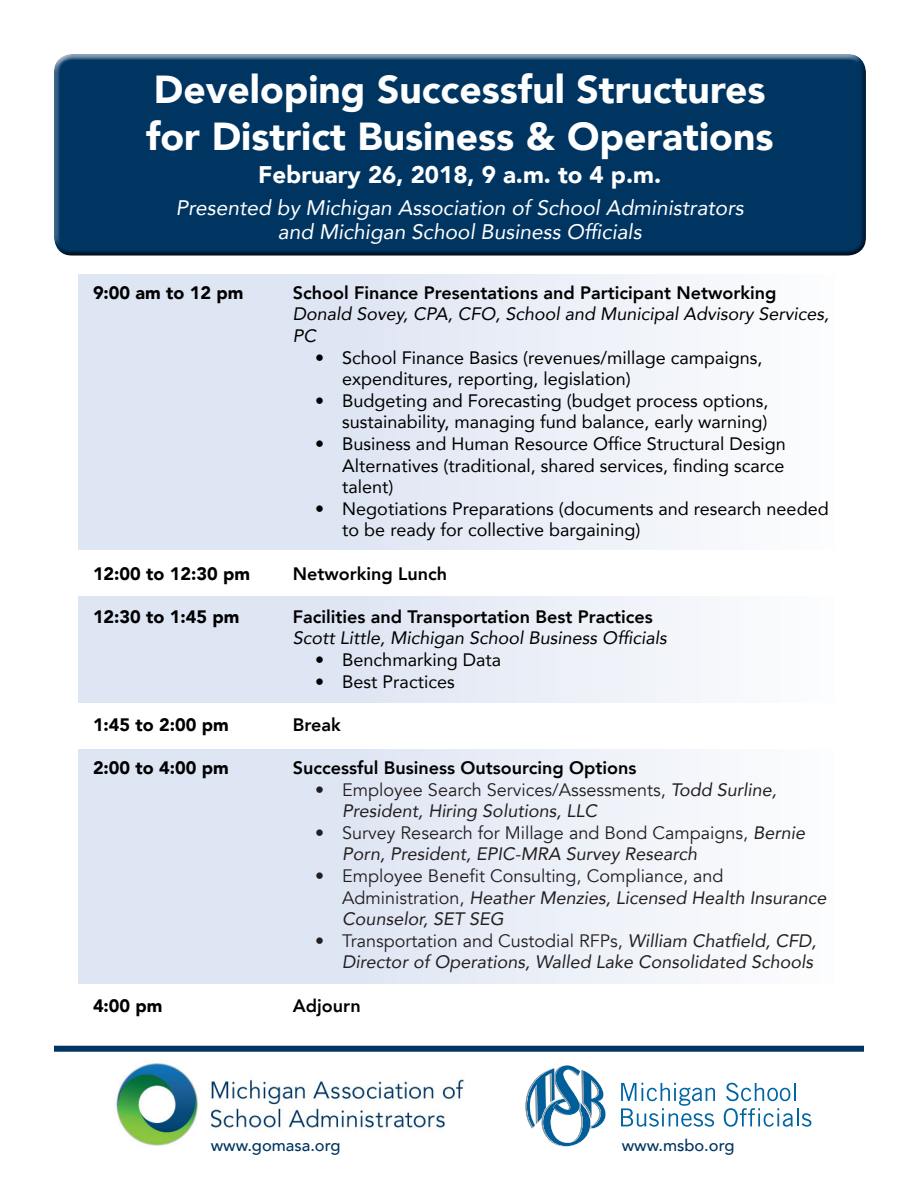
<style>
.page{position:relative;width:918px;height:1188px;background:#fff}
.page>*{position:absolute;margin:0;border:0;box-sizing:border-box;transform-origin:0 0}
.t1{font:900 39px/46.8px "Avenir";color:#fff}
.t2{font:900 24px "Avenir";color:#fff}
.t3{font:italic 21px/24px "Avenir";color:#fff;text-align:center}
.t4{font:18px/21.6px "Avenir";color:#000}
.t5{font:italic 18px/21.6px "Avenir";color:#231f20}
.t6{font:800 18px "Avenir";color:#000}
.t7{font:18px/21.6px "Avenir";color:#231f20}
.t8{font:italic 18px/21.6px "Avenir";color:#000}
.t9{font:900 18px "Avenir";color:#000}
.t10{font:500 16.5px "Avenir";color:#003562}
.s1{font-style:normal}
.s2{font-style:italic}
</style>
<div class="page">
<div style="left:78px;top:596px;width:756px;height:106px;background:linear-gradient(to right,#d7dff0,#f9fafc)"></div>
<div style="left:78px;top:749px;width:756px;height:234px;background:linear-gradient(to right,#d7dff0,#f9fafc)"></div>
<div style="left:78px;top:274px;width:756px;height:275px;background:linear-gradient(to right,#d7dff0,#f9fafc)"></div>
<div style="left:54px;top:1046px;width:810px;height:6px;background:#003562"></div>
<img style="left:116px;top:1063px;width:349px;height:83px">
<svg style="left:525px;top:1065px;width:81px;height:82px"></svg>
<svg style="left:726px;top:1083px;width:70px;height:18px"></svg>
<svg style="left:621px;top:1083px;width:94px;height:44px"></svg>
<svg style="left:724px;top:1108px;width:87px;height:19px"></svg>
<div style="left:52px;top:52px;width:815px;height:198px;background:#fff;opacity:.75"></div>
<div style="left:52px;top:58px;width:815px;height:200px;background:#003562"></div>
<p class="t1" style="left:146px;top:65px;width:629px">Developing Successful Structures for District Business &amp; Operations</p>
<p class="t2" style="left:258px;top:154px;width:404px">February 26, 2018, 9 a.m. to 4 p.m.</p>
<p class="t3" style="left:176px;top:195px;width:570px">Presented by Michigan Association of School Administrators and Michigan School Business Officials</p>
<p class="t9" style="left:93px;top:277px;width:152px">9:00 am to 12 pm</p>
<p class="t9" style="left:93px;top:558px;width:159px">12:00 to 12:30 pm</p>
<p class="t9" style="left:93px;top:601px;width:148px">12:30 to 1:45 pm</p>
<p class="t9" style="left:93px;top:709px;width:137px">1:45 to 2:00 pm</p>
<p class="t9" style="left:93px;top:752px;width:137px">2:00 to 4:00 pm</p>
<p class="t9" style="left:93px;top:990px;width:71px">4:00 pm</p>
<p class="t6" style="left:293px;top:279px;width:485px">School Finance Presentations and Participant Networking</p>
<p class="t8" style="left:293px;top:303px;width:538px">Donald Sovey, CPA, CFO, School and Municipal Advisory Services,<br>PC</p>
<p class="t4" style="left:342px;top:346px;width:422px;text-indent:-27px">• School Finance Basics (revenues/millage campaigns, expenditures, reporting, legislation)</p>
<p class="t4" style="left:315px;top:389px;width:455px;text-align:right">• Budgeting and Forecasting (budget process options, sustainability, managing fund balance, early warning)</p>
<p class="t4" style="left:342px;top:432px;width:445px;text-align:justify;text-indent:-27px">• Business and Human Resource Office Structural Design Alternatives (traditional, shared services, finding scarce talent)</p>
<p class="t4" style="left:342px;top:497px;width:488px;text-indent:-27px">• Negotiations Preparations (documents and research needed to be ready for collective bargaining)</p>
<p class="t6" style="left:293px;top:559px;width:156px">Networking Lunch</p>
<p class="t6" style="left:293px;top:603px;width:362px">Facilities and Transportation Best Practices</p>
<p class="t8" style="left:293px;top:627px;width:375px">Scott Little, Michigan School Business Officials</p>
<p class="t4" style="left:315px;top:648px;width:187px">• Benchmarking Data</p>
<p class="t4" style="left:315px;top:670px;width:141px">• Best Practices</p>
<p class="t6" style="left:293px;top:711px;width:50px">Break</p>
<p class="t6" style="left:293px;top:754px;width:345px">Successful Business Outsourcing Options</p>
<p class="t5" style="left:342px;top:778px;width:436px;text-indent:-27px"><span class="s1">• Employee Search Services/Assessments,</span> Todd Surline,<br>President, Hiring Solutions, LLC</p>
<p class="t5" style="left:342px;top:822px;width:464px;text-indent:-27px"><span class="s1">• Survey Research for Millage and Bond Campaigns,</span> Bernie<br>Porn, President, EPIC-MRA Survey Research</p>
<p class="t7" style="left:342px;top:865px;width:486px;text-indent:-27px">• Employee Benefit Consulting, Compliance, and<br>Administration, <span class="s2">Heather Menzies, Licensed Health Insurance<br>Counselor, SET SEG</span></p>
<p class="t5" style="left:315px;top:930px;width:503px;text-align:right"><span class="s1">• Transportation and Custodial RFPs,</span> William Chatfield, CFD,<br>Director of Operations, Walled Lake Consolidated Schools</p>
<p class="t6" style="left:293px;top:991px;width:70px">Adjourn</p>
<p class="t10" style="left:211px;top:1131px;width:131px">www.gomasa.org</p>
<p class="t10" style="left:622px;top:1131px;width:114px">www.msbo.org</p>
</div>
